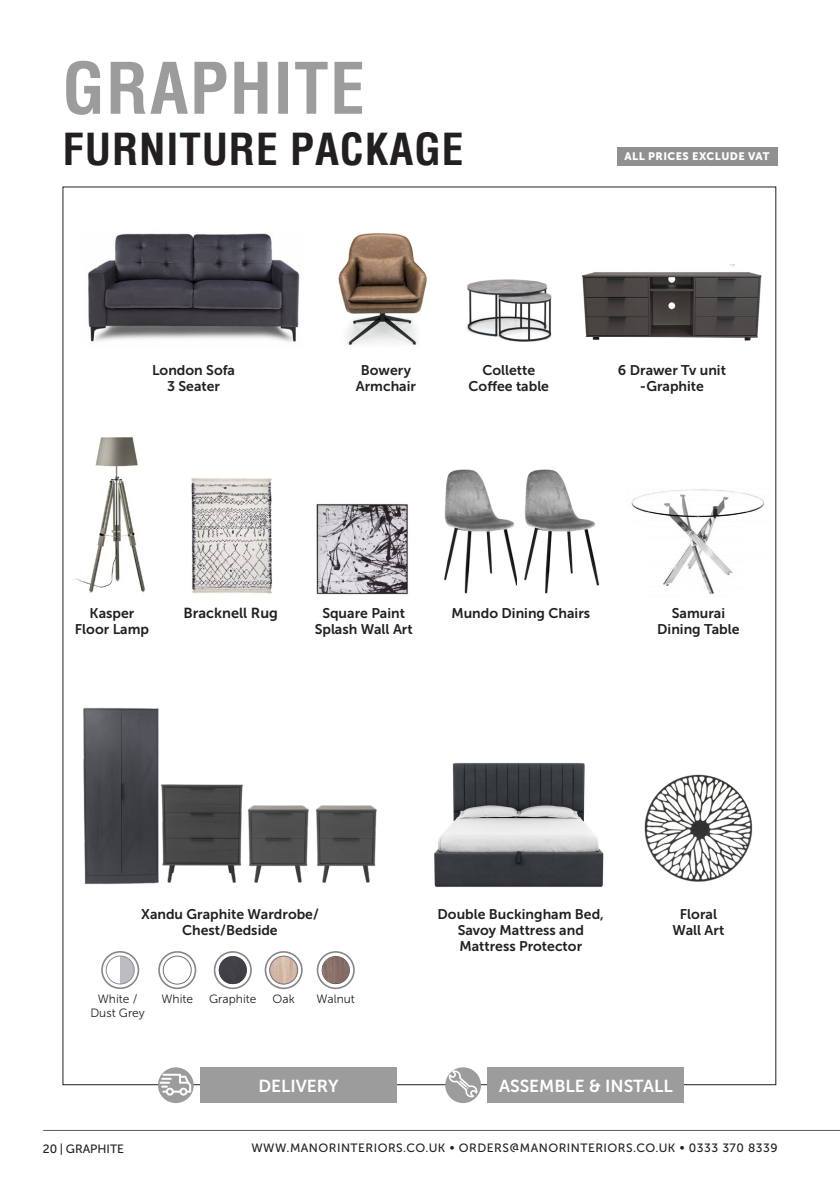
<style>
.page{position:relative;width:840px;height:1191px;background:#fff}
.page>*{position:absolute;margin:0;border:0;box-sizing:border-box;transform-origin:0 0}
.t1{font:700 condensed 69.2px "Helvetica";letter-spacing:.02em;color:#9c9c9c}
.t2{font:700 condensed 43px "Helvetica";letter-spacing:.02em;color:#231f20}
.t3{font:17.2px "Museo Sans 700";color:#fff}
.colours{font:14.4px "Museo Sans 700";color:#231f20}
.colours-2{font:14px/16px "Museo Sans 700";color:#231f20;text-align:center}
.t4{font:12px "Museo Sans 500";letter-spacing:.04em;color:#231f20}
.colours-3{font:12px "Museo Sans 300";color:#231f20}
.t5{font:12px "Museo Sans 500";color:#231f20}
.t6{font:10.8px "Museo Sans 900";letter-spacing:.04em;color:#fff}
.s1{font-style:inherit}
</style>
<div class="page">
<hr style="left:43px;top:1130px;width:796px;height:1px;background:#545c67">
<img style="left:592px;top:264px;width:166px;height:77px">
<img style="left:582px;top:267px;width:180px;height:70px">
<img style="left:73px;top:437px;width:72px;height:156px">
<img style="left:644px;top:774px;width:108px;height:108px">
<img style="left:162px;top:784px;width:81px;height:99px">
<img style="left:247px;top:805px;width:130px;height:78px">
<img style="left:83px;top:707px;width:79px;height:178px">
<img style="left:631px;top:489px;width:134px;height:105px">
<img style="left:88px;top:233px;width:212px;height:109px">
<div style="left:616px;top:147px;width:161px;height:19px;background:#918f8f"></div>
<div style="left:200px;top:1067px;width:196px;height:36px;background:#9c9c9c"></div>
<div style="left:445px;top:1067px;width:35px;height:36px;background:#9c9c9c;border-radius:50%"></div>
<div style="left:487px;top:1067px;width:197px;height:36px;background:#9c9c9c"></div>
<svg style="left:448px;top:1070px;width:29px;height:27px"></svg>
<div style="left:158px;top:1067px;width:36px;height:36px;background:#9c9c9c;border-radius:50%"></div>
<svg style="left:159px;top:1073px;width:32px;height:22px"></svg>
<img style="left:338px;top:233px;width:89px;height:112px">
<img style="left:466px;top:280px;width:85px;height:61px">
<img style="left:191px;top:478px;width:81px;height:116px">
<img style="left:316px;top:504px;width:92px;height:91px">
<img style="left:444px;top:469px;width:72px;height:125px">
<img style="left:516px;top:469px;width:84px;height:125px">
<img style="left:434px;top:762px;width:170px;height:125px">
<img style="left:219px;top:956px;width:28px;height:28px">
<div style="left:214px;top:951px;width:38px;height:38px;border:2px solid #848689;border-radius:50%"></div>
<svg style="left:321px;top:956px;width:28px;height:28px"></svg>
<img style="left:322px;top:956px;width:27px;height:27px">
<div style="left:316px;top:951px;width:38px;height:38px;border:2px solid #848689;border-radius:50%"></div>
<div style="left:163px;top:956px;width:28px;height:28px;border:1px solid #727176;border-radius:50%"></div>
<div style="left:158px;top:951px;width:38px;height:38px;border:2px solid #848689;border-radius:50%"></div>
<img style="left:269px;top:956px;width:28px;height:28px;border-radius:14px">
<div style="left:269px;top:956px;width:29px;height:28px;border:1px solid #727176;border-radius:50%"></div>
<div style="left:264px;top:951px;width:38px;height:38px;border:2px solid #848689;border-radius:50%"></div>
<svg style="left:120px;top:956px;width:14px;height:28px"></svg>
<div style="left:106px;top:955px;width:28px;height:29px;border:1px solid #8d8f92;border-radius:50%"></div>
<div style="left:101px;top:951px;width:38px;height:38px;border:2px solid #848689;border-radius:50%"></div>
<p class="t1" style="left:62px;top:43px;width:303px">GRAPHITE</p>
<p class="t2" style="left:62px;top:121px;width:402px">FURNITURE PACKAGE</p>
<p class="t6" style="left:624px;top:150px;width:146px">ALL PRICES EXCLUDE VAT</p>
<p class="colours-2" style="left:152px;top:362px;width:85px">London Sofa</p>
<p class="colours-2" style="left:167px;top:378px;width:54px">3 Seater</p>
<p class="colours-2" style="left:360px;top:362px;width:52px">Bowery</p>
<p class="colours-2" style="left:355px;top:378px;width:62px">Armchair</p>
<p class="colours-2" style="left:482px;top:362px;width:54px">Collette</p>
<p class="colours-2" style="left:468px;top:378px;width:82px">Coffee table</p>
<p class="colours-2" style="left:617px;top:362px;width:109px">6 Drawer Tv unit -Graphite</p>
<p class="colours-2" style="left:90px;top:605px;width:46px">Kasper</p>
<p class="colours" style="left:183px;top:605px;width:96px">Bracknell Rug</p>
<p class="colours-2" style="left:75px;top:621px;width:76px">Floor Lamp</p>
<p class="colours-2" style="left:322px;top:605px;width:84px">Square Paint</p>
<p class="colours-2" style="left:314px;top:621px;width:99px">Splash Wall Art</p>
<p class="colours-2" style="left:451px;top:605px;width:140px">Mundo Dining Chairs</p>
<p class="colours-2" style="left:671px;top:605px;width:55px">Samurai</p>
<p class="colours-2" style="left:657px;top:621px;width:84px">Dining Table</p>
<p class="colours-2" style="left:141px;top:906px;width:179px">Xandu Graphite Wardrobe/</p>
<p class="colours-2" style="left:182px;top:922px;width:97px">Chest/Bedside</p>
<p class="colours-3" style="left:98px;top:992px;width:41px">White /</p>
<p class="colours-3" style="left:161px;top:992px;width:33px">White</p>
<p class="colours-3" style="left:90px;top:1006px;width:56px">Dust Grey</p>
<p class="colours-3" style="left:209px;top:992px;width:49px">Graphite</p>
<p class="colours-3" style="left:272px;top:992px;width:24px">Oak</p>
<p class="colours-3" style="left:316px;top:992px;width:40px">Walnut</p>
<p class="colours-2" style="left:437px;top:906px;width:168px">Double Buckingham Bed,</p>
<p class="colours-2" style="left:457px;top:922px;width:128px">Savoy Mattress and</p>
<p class="colours-2" style="left:459px;top:938px;width:124px">Mattress Protector</p>
<p class="colours-2" style="left:679px;top:906px;width:39px">Floral</p>
<p class="colours-2" style="left:672px;top:922px;width:53px">Wall Art</p>
<p class="t3" style="left:258px;top:1076px;width:82px">DELIVERY</p>
<p class="t3" style="left:499px;top:1076px;width:175px">ASSEMBLE &amp; INSTALL</p>
<p class="t5" style="left:43px;top:1142px;width:83px"><span class="s1">20 |</span> GRAPHITE</p>
<p class="t4" style="left:251px;top:1141px;width:527px">WWW.MANORINTERIORS.CO.UK • ORDERS@MANORINTERIORS.CO.UK • 0333 370 8339</p>
</div>
